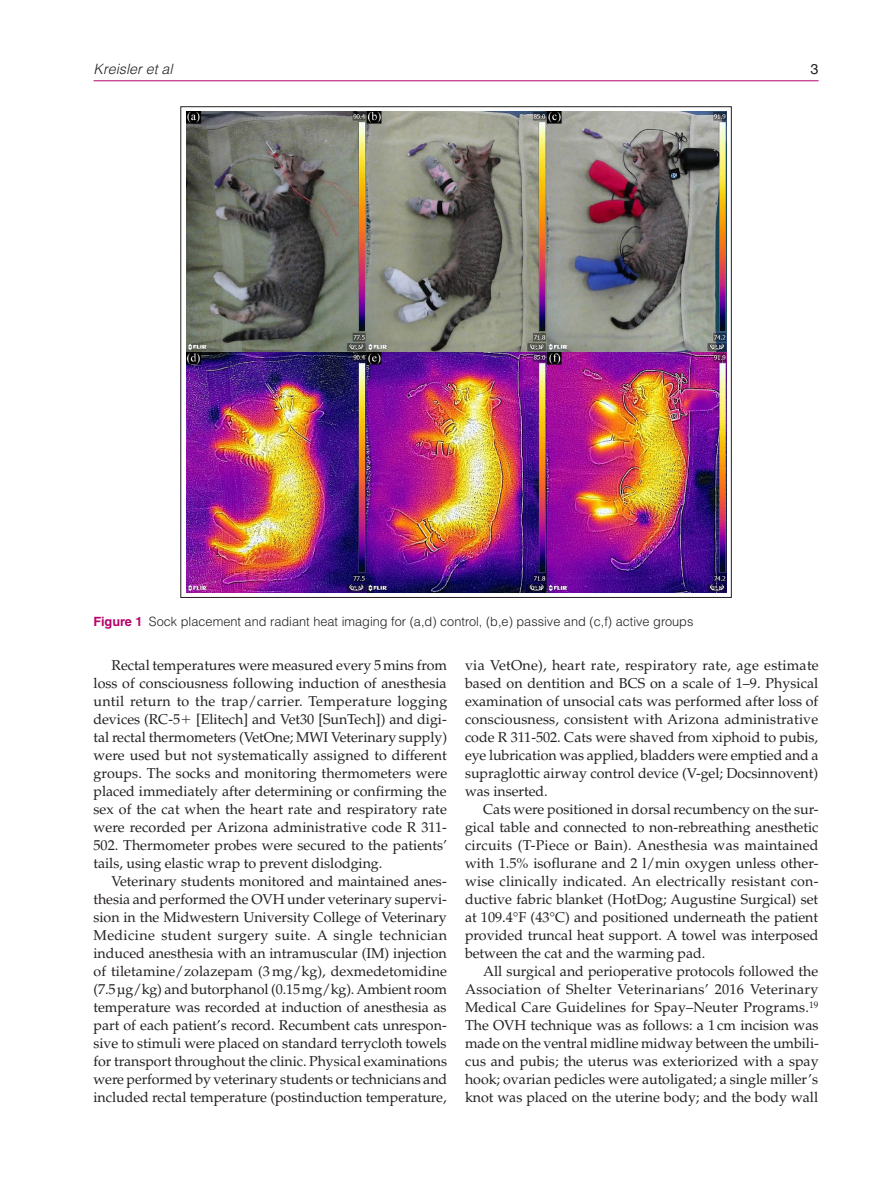
<style>
.page{position:relative;width:893px;height:1191px;background:#fff}
.page>*{position:absolute;margin:0;border:0;box-sizing:border-box;transform-origin:0 0}
.t1{font:14.25px/18px "Palatino LT Std";letter-spacing:-.005em;color:#231f20;text-align:justify}
.t2{font:italic 300 14.25px "Helvetica LT Std";color:#231f20}
.t3{font:14.25px "Helvetica LT Std";color:#231f20}
.t4{font:300 12.75px "Helvetica LT Std";color:#231f20}
.s1{font-weight:700;color:#b6036c}
</style>
<div class="page">
<hr style="left:94px;top:80px;width:725px;height:1px;background:#b6036c">
<img style="left:186px;top:112px;width:540px;height:480px">
<p class="t2" style="left:94px;top:60px;width:81px">Kreisler et al</p>
<p class="t3" style="left:811px;top:61px;width:9px">3</p>
<p class="t4" style="left:94px;top:613px;width:601px"><span class="s1">Figure 1</span> Sock placement and radiant heat imaging for (a,d) control, (b,e) passive and (c,f) active groups</p>
<p class="t1" style="left:94px;top:656px;width:355px;text-indent:18px">Rectal temperatures were measured every 5mins from loss of consciousness following induction of anesthesia until return to the trap/carrier. Temperature logging devices (RC-5 [Elitech] and Vet30 [SunTech]) and digi&shy;tal rectal thermometers (VetOne; MWI Veterinary supply) were used but not systematically assigned to different groups. The socks and monitoring thermometers were placed immediately after determining or confirming the sex of the cat when the heart rate and respiratory rate were recorded per Arizona administrative code R 311- 502. Thermometer probes were secured to the patients’ tails, using elastic wrap to prevent dislodging.</p>
<p class="t1" style="left:94px;top:872px;width:355px;text-indent:18px">Veterinary students monitored and maintained anes&shy;thesia and performed the OVH under veterinary supervi&shy;sion in the Midwestern University College of Veterinary Medicine student surgery suite. A single technician induced anesthesia with an intramuscular (IM) injection of tiletamine/zolazepam (3mg/kg), dexmedetomidine (7.5μg/kg) and butorphanol (0.15mg/kg). Ambient room temperature was recorded at induction of anesthesia as part of each patient’s record. Recumbent cats unrespon&shy;sive to stimuli were placed on standard terrycloth towels for transport throughout the clinic. Physical examinations were performed by veterinary students or technicians and included rectal temperature (postinduction temperature,</p>
<p class="t1" style="left:465px;top:656px;width:355px">via VetOne), heart rate, respiratory rate, age estimate based on dentition and BCS on a scale of 1–9. Physical examination of unsocial cats was performed after loss of consciousness, consistent with Arizona administrative code R 311-502. Cats were shaved from xiphoid to pubis, eye lubrication was applied, bladders were emptied and a supraglottic airway control device (V-gel; Docsinnovent) was inserted.</p>
<p class="t1" style="left:465px;top:800px;width:355px;text-indent:18px">Cats were positioned in dorsal recumbency on the sur&shy;gical table and connected to non-rebreathing anesthetic circuits (T-Piece or Bain). Anesthesia was maintained with 1.5% isoflurane and 2 l/min oxygen unless other&shy;wise clinically indicated. An electrically resistant con&shy;ductive fabric blanket (HotDog; Augustine Surgical) set at 109.4°F (43°C) and positioned underneath the patient provided truncal heat support. A towel was interposed between the cat and the warming pad.</p>
<p class="t1" style="left:465px;top:962px;width:355px;text-indent:18px">All surgical and perioperative protocols followed the Association of Shelter Veterinarians’ 2016 Veterinary Medical Care Guidelines for Spay–Neuter Programs.<sup>19<br></sup>The OVH technique was as follows: a 1 cm incision was made on the ventral midline midway between the umbili&shy;cus and pubis; the uterus was exteriorized with a spay hook; ovarian pedicles were autoligated; a single miller’s knot was placed on the uterine body; and the body wall</p>
</div>
